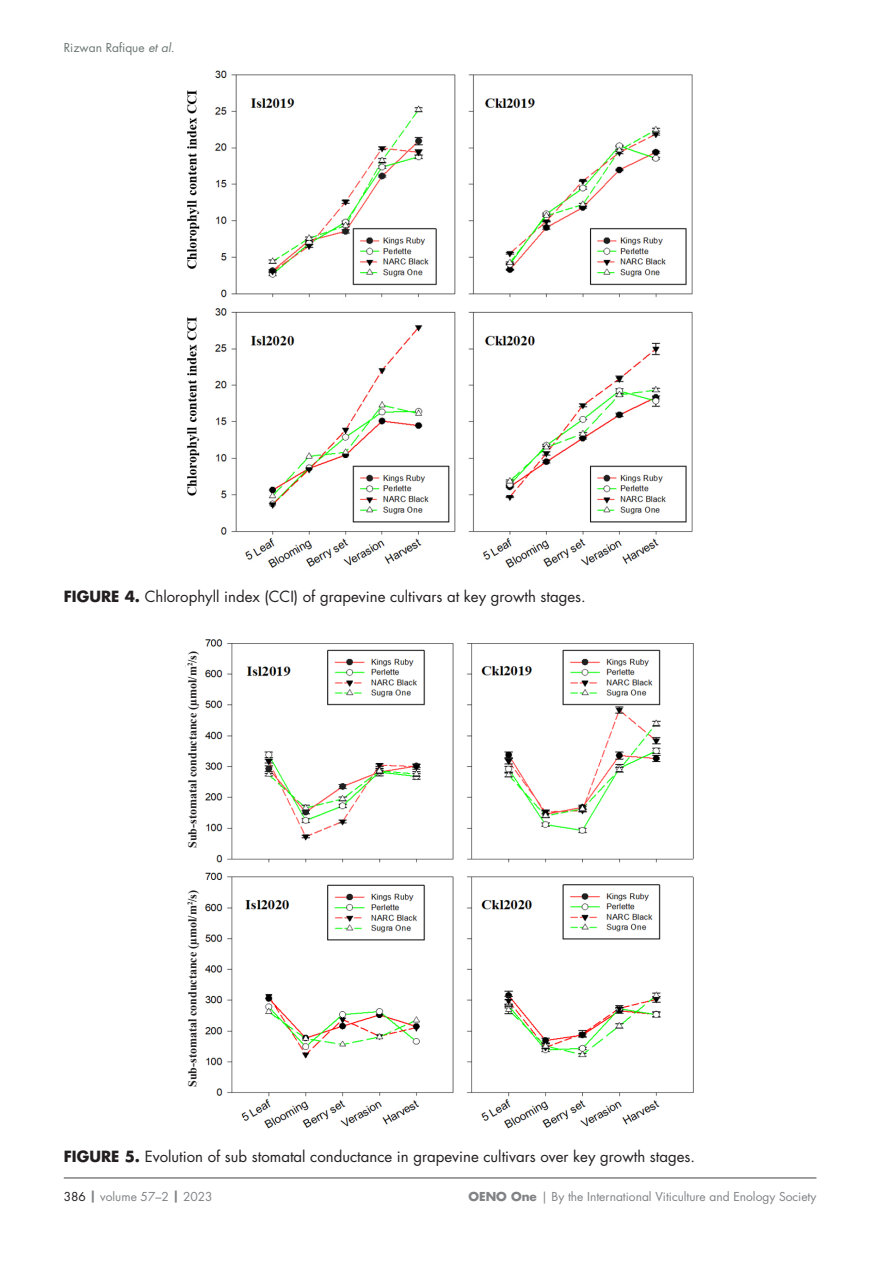
<style>
.page{position:relative;width:893px;height:1263px;background:#fff}
.page>*{position:absolute;margin:0;border:0;box-sizing:border-box;transform-origin:0 0}
.t1{font:15px "Futura Std";color:#231f20}
.t2{font:12px "Futura Std";color:#808285}
.t3{font:700 12px "Times New Roman";color:#231f20}
.t4{font:12px "Futura Std";color:#6b7771}
.s1{font-style:italic}
.s2{font-weight:700}
.s3{color:#231f20}
</style>
<div class="page">
<hr style="left:64px;top:1177px;width:752px;height:2px;background:#808285">
<img style="left:187px;top:70px;width:506px;height:498px">
<img style="left:204px;top:639px;width:490px;height:490px">
<div style="left:202px;top:64px;width:10px;height:513px;background:#fff"></div>
<p class="t4" style="left:64px;top:40px;width:112px">Rizwan Rafique <span class="s1">et al.</span></p>
<p class="t1" style="left:64px;top:587px;width:524px"><span class="s2">FIGURE 4.</span> Chlorophyll index (CCI) of grapevine cultivars at key growth stages.</p>
<p class="t3" style="left:184px;top:848px;width:199px;rotate:-90deg">Sub-stomatal conductance (µmol/m<sup>2</sup>/s)</p>
<p class="t3" style="left:184px;top:1087px;width:199px;rotate:-90deg">Sub-stomatal conductance (µmol/m<sup>2</sup>/s)</p>
<p class="t1" style="left:64px;top:1147px;width:633px"><span class="s2">FIGURE 5.</span> Evolution of sub stomatal conductance in grapevine cultivars over key growth stages.</p>
<p class="t2" style="left:64px;top:1188px;width:150px"><span class="s3">386</span> <span class="s2">|</span> volume 57–2 <span class="s2">|</span> 2023</p>
<p class="t2" style="left:468px;top:1188px;width:349px"><span class="s2">OENO One</span> | By the International Viticulture and Enology Society</p>
</div>
